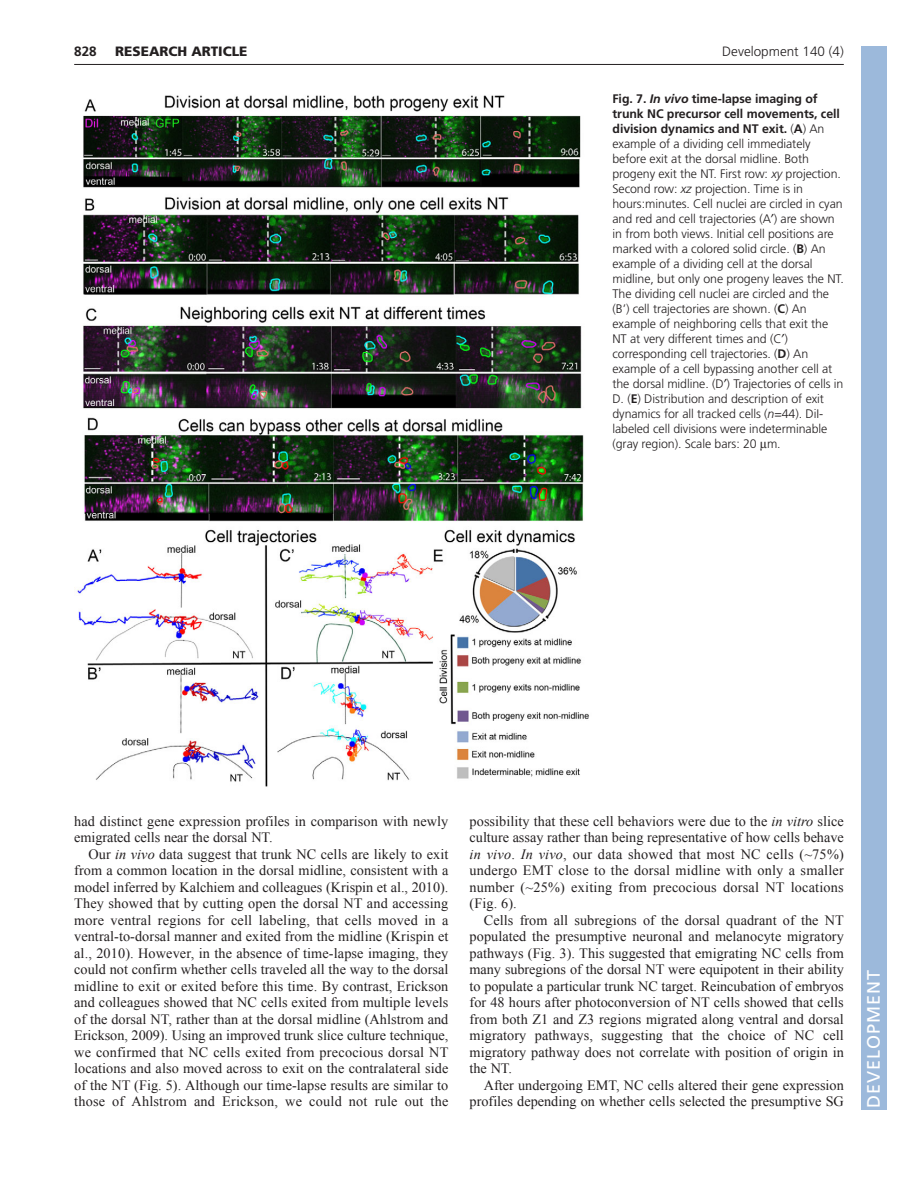
<style>
.page{position:relative;width:918px;height:1188px;background:#fff}
.page>*{position:absolute;margin:0;border:0;box-sizing:border-box;transform-origin:0 0}
.t1{font:18px "Frutiger LT Std";letter-spacing:.055em;color:#fff}
.t2{font:14.25px/16.5px "Times New Roman";letter-spacing:.005em;color:#231f20;text-align:justify}
.t3{font:300 13.5px "Frutiger";color:#231f20}
.t4{font:900 13.5px "Frutiger LT Std";color:#231f20}
.t5{font:700 13.5px "Frutiger LT Std";color:#231f20}
.t6{font:300 12.3px/15px "Frutiger";letter-spacing:-.005em;color:#231f20}
.s1{font-weight:700}
.s2{font-weight:700;font-style:italic}
.s3{font-style:italic}
</style>
<div class="page">
<hr style="left:74px;top:64px;width:770px;height:1px;background:#231f20">
<img style="left:74px;top:95px;width:515px;height:692px">
<div style="left:861px;top:46px;width:25px;height:1064px;background:#9cb9db"></div>
<p class="t5" style="left:74px;top:46px;width:24px">828</p>
<p class="t4" style="left:115px;top:46px;width:134px">RESEARCH ARTICLE</p>
<p class="t3" style="left:722px;top:46px;width:123px">Development 140 (4)</p>
<p class="t6" style="left:612px;top:92px;width:233px"><span class="s1">Fig. 7.</span> <span class="s2">In vivo</span> <span class="s1">time-lapse imaging of trunk NC precursor cell movements, cell division dynamics and NT exit.</span> (<span class="s1">A</span>) An example of a dividing cell immediately before exit at the dorsal midline. Both progeny exit the NT. First row: <span class="s3">xy</span> projection.<br>Second row: <span class="s3">xz</span> projection. Time is in hours:minutes. Cell nuclei are circled in cyan and red and cell trajectories (A ) are shown in from both views. Initial cell positions are marked with a colored solid circle. (<span class="s1">B</span>) An example of a dividing cell at the dorsal midline, but only one progeny leaves the NT.<br>The dividing cell nuclei are circled and the (B’) cell trajectories are shown. (<span class="s1">C</span>) An example of neighboring cells that exit the NT at very different times and (C ) corresponding cell trajectories. (<span class="s1">D</span>) An example of a cell bypassing another cell at the dorsal midline. (D ) Trajectories of cells in D. (<span class="s1">E</span>) Distribution and description of exit dynamics for all tracked cells (<span class="s3">n</span>=44). DiI&shy;labeled cell divisions were indeterminable (gray region). Scale bars: 20 m.</p>
<p class="t2" style="left:74px;top:813px;width:376px">had distinct gene expression profiles in comparison with newly emigrated cells near the dorsal NT.</p>
<p class="t2" style="left:74px;top:846px;width:376px;text-indent:14px">Our <span class="s3">in vivo</span> data suggest that trunk NC cells are likely to exit from a common location in the dorsal midline, consistent with a model inferred by Kalchiem and colleagues (Krispin et al., 2010).<br>They showed that by cutting open the dorsal NT and accessing more ventral regions for cell labeling, that cells moved in a ventral-to-dorsal manner and exited from the midline (Krispin et al., 2010). However, in the absence of time-lapse imaging, they could not confirm whether cells traveled all the way to the dorsal midline to exit or exited before this time. By contrast, Erickson and colleagues showed that NC cells exited from multiple levels of the dorsal NT, rather than at the dorsal midline (Ahlstrom and Erickson, 2009). Using an improved trunk slice culture technique, we confirmed that NC cells exited from precocious dorsal NT locations and also moved across to exit on the contralateral side of the NT (Fig. 5). Although our time-lapse results are similar to those of Ahlstrom and Erickson, we could not rule out the</p>
<p class="t2" style="left:470px;top:813px;width:376px">possibility that these cell behaviors were due to the <span class="s3">in vitro</span> slice culture assay rather than being representative of how cells behave <span class="s3">in vivo</span>. <span class="s3">In vivo</span>, our data showed that most NC cells (~75%) undergo EMT close to the dorsal midline with only a smaller number (~25%) exiting from precocious dorsal NT locations (Fig. 6).</p>
<p class="t2" style="left:470px;top:912px;width:376px;text-indent:14px">Cells from all subregions of the dorsal quadrant of the NT populated the presumptive neuronal and melanocyte migratory pathways (Fig. 3). This suggested that emigrating NC cells from many subregions of the dorsal NT were equipotent in their ability to populate a particular trunk NC target. Reincubation of embryos for 48 hours after photoconversion of NT cells showed that cells from both Z1 and Z3 regions migrated along ventral and dorsal migratory pathways, suggesting that the choice of NC cell migratory pathway does not correlate with position of origin in the NT.</p>
<p class="t2" style="left:470px;top:1077px;width:376px;text-align:right">After undergoing EMT, NC cells altered their gene expression profiles depending on whether cells selected the presumptive SG</p>
<p class="t1" style="left:863px;top:1108px;width:140px;rotate:-90deg">DEVELOPMENT</p>
</div>
